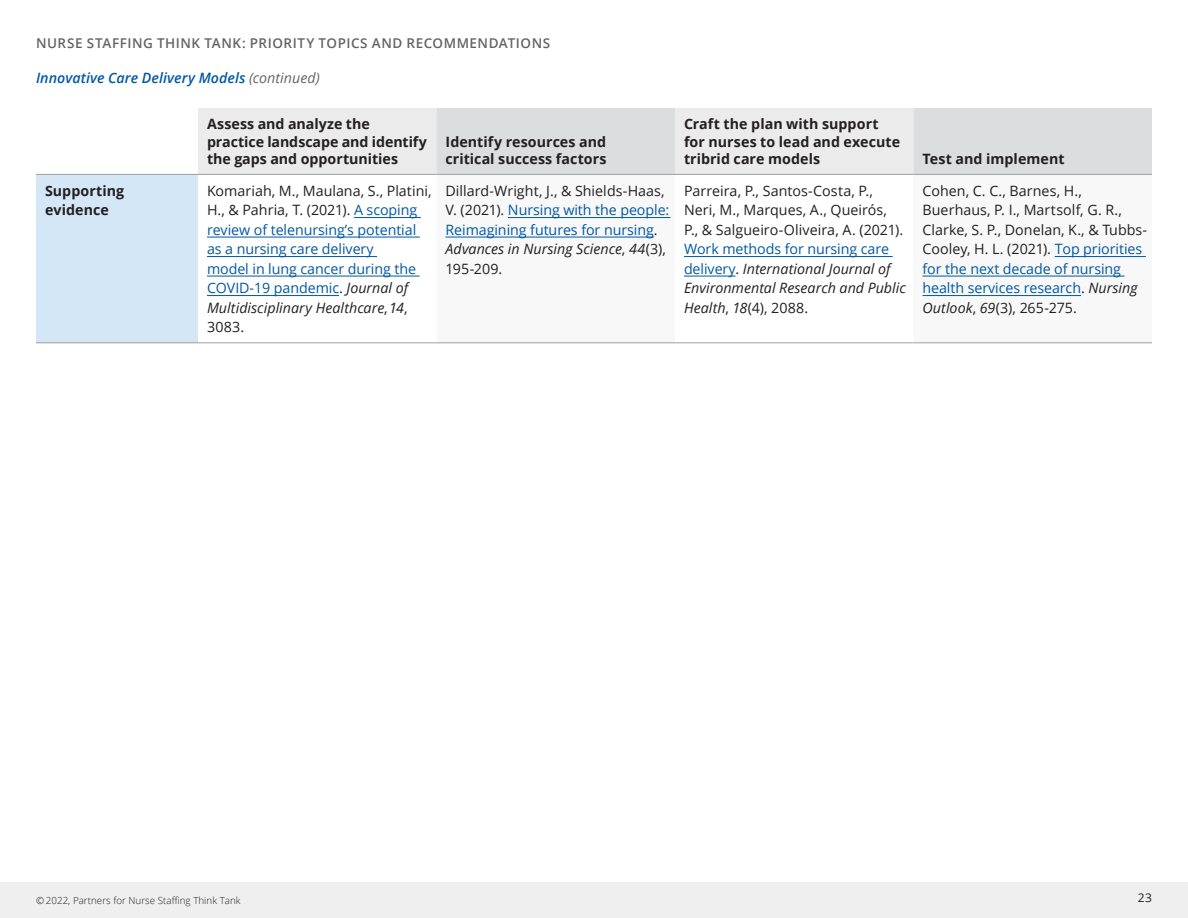
<style>
.page{position:relative;width:1188px;height:918px;background:#fff}
.page>*{position:absolute;margin:0;border:0;box-sizing:border-box;transform-origin:0 0}
.t1{font:14.25px/19.5px "Open Sans";letter-spacing:-.005em;color:#231f20}
.t2{font:700 14.25px/17.2px "Open Sans";color:#231f20}
.t3{font:14.25px/19.5px "Open Sans";letter-spacing:-.005em;color:#0058a4}
.t4{font:italic 14.25px/19.5px "Open Sans";color:#231f20}
.t5{font:italic 600 14.25px "Open Sans";letter-spacing:.005em;color:#0058a4}
.t6{font:600 13.5px "Open Sans";letter-spacing:.035em;color:#636466}
.t7{font:12px "Open Sans";color:#231f20}
.t8{font:300 9.75px "Open Sans";letter-spacing:.005em;color:#231f20}
.s1{font-weight:400;color:#636466}
.s2{color:#231f20}
.s3{font-style:italic;color:#231f20}
.s4{color:#0058a4}
.s5{font-style:italic}
.s6{font-style:normal;color:#0058a4}
.s7{font-style:normal}
</style>
<div class="page">
<div style="left:0;top:882px;width:1188px;height:36px;background:#efeff0"></div>
<div style="left:198px;top:108px;width:238px;height:66px;background:#ebebec"></div>
<svg style="left:436px;top:108px;width:716px;height:66px;background:#e0e1e2"></svg>
<div style="left:36px;top:174px;width:162px;height:169px;background:#d4e7f7"></div>
<svg style="left:436px;top:218px;width:716px;height:125px"></svg>
<hr style="left:36px;top:343px;width:162px;height:1px;background:#9d9fa2">
<hr style="left:198px;top:343px;width:238px;height:1px;background:#9d9fa2">
<hr style="left:436px;top:343px;width:239px;height:1px;background:#9d9fa2">
<hr style="left:675px;top:343px;width:239px;height:1px;background:#9d9fa2">
<hr style="left:914px;top:343px;width:238px;height:1px;background:#9d9fa2">
<hr style="left:198px;top:174px;width:238px;height:1px;background:#9d9fa2">
<hr style="left:436px;top:174px;width:239px;height:1px;background:#9d9fa2">
<hr style="left:675px;top:174px;width:239px;height:1px;background:#9d9fa2">
<hr style="left:914px;top:174px;width:238px;height:1px;background:#9d9fa2">
<hr style="left:36px;top:174px;width:162px;height:1px;background:#9d9fa2">
<hr style="left:354px;top:217px;width:67px;height:1px;background:#0058a4">
<hr style="left:207px;top:237px;width:213px;height:1px;background:#0058a4">
<hr style="left:207px;top:256px;width:170px;height:1px;background:#0058a4">
<hr style="left:207px;top:276px;width:213px;height:1px;background:#0058a4">
<hr style="left:207px;top:295px;width:132px;height:1px;background:#0058a4">
<hr style="left:508px;top:217px;width:163px;height:1px;background:#0058a4">
<hr style="left:446px;top:237px;width:208px;height:1px;background:#0058a4">
<hr style="left:684px;top:256px;width:209px;height:1px;background:#0058a4">
<hr style="left:684px;top:276px;width:51px;height:1px;background:#0058a4">
<hr style="left:1055px;top:256px;width:91px;height:1px;background:#0058a4">
<hr style="left:922px;top:276px;width:203px;height:1px;background:#0058a4">
<hr style="left:922px;top:295px;width:159px;height:1px;background:#0058a4">
<p class="t6" style="left:36px;top:34px;width:516px">NURSE STAFFING THINK TANK: PRIORITY TOPICS AND RECOMMENDATIONS</p>
<p class="t5" style="left:36px;top:68px;width:285px">Innovative Care Delivery Models <span class="s1">(continued)</span></p>
<p class="t2" style="left:207px;top:115px;width:222px">Assess and analyze the practice landscape and identify the gaps and opportunities</p>
<p class="t2" style="left:446px;top:133px;width:162px">Identify resources and critical success factors</p>
<p class="t2" style="left:684px;top:115px;width:218px">Craft the plan with support for nurses to lead and execute tribrid care models</p>
<p class="t2" style="left:45px;top:181px;width:81px;line-height:19.5px">Supporting evidence</p>
<p class="t3" style="left:207px;top:181px;width:226px"><span class="s2">Komariah, M., Maulana, S., Platini,<br>H., &amp; Pahria, T. (2021).</span> A scoping review of telenursing’s potential as a nursing care delivery<br>model in lung cancer during the<br>COVID-19 pandemic<span class="s2">.</span> <span class="s3">Journal of<br>Multidisciplinary Healthcare</span><span class="s2">,</span> <span class="s3">14</span><span class="s2">,<br>3083.</span></p>
<p class="t1" style="left:446px;top:181px;width:225px">Dillard-Wright, J., &amp; Shields-Haas,<br>V. (2021). <span class="s4">Nursing with the people:<br>Reimagining futures for nursing</span>.<br><span class="s5">Advances in Nursing Science</span>, <span class="s5">44</span>(3),<br>195-209.</p>
<p class="t1" style="left:684px;top:181px;width:221px">Parreira, P., Santos-Costa, P.,<br>Neri, M., Marques, A., Queirós,<br>P., &amp; Salgueiro-Oliveira, A. (2021).</p>
<p class="t4" style="left:684px;top:239px;width:223px"><span class="s6">Work methods for nursing care delivery</span><span class="s7">.</span> International Journal of<br>Environmental Research and Public<br>Health<span class="s7">,</span> 18<span class="s7">(4), 2088.</span></p>
<p class="t2" style="left:923px;top:150px;width:144px">Test and implement</p>
<p class="t1" style="left:922px;top:181px;width:226px">Cohen, C. C., Barnes, H.,<br>Buerhaus, P. I., Martsolf, G. R.,<br>Clarke, S. P., Donelan, K., &amp; Tubbs-<br>Cooley, H. L. (2021). <span class="s4">Top priorities for the next decade of nursing health services research</span>. <span class="s5">Nursing<br>Outlook</span>, <span class="s5">69</span>(3), 265-275.</p>
<p class="t8" style="left:36px;top:894px;width:206px">© 2022, Partners for Nurse Staffing Think Tank</p>
<p class="t7" style="left:1138px;top:890px;width:16px">23</p>
</div>
